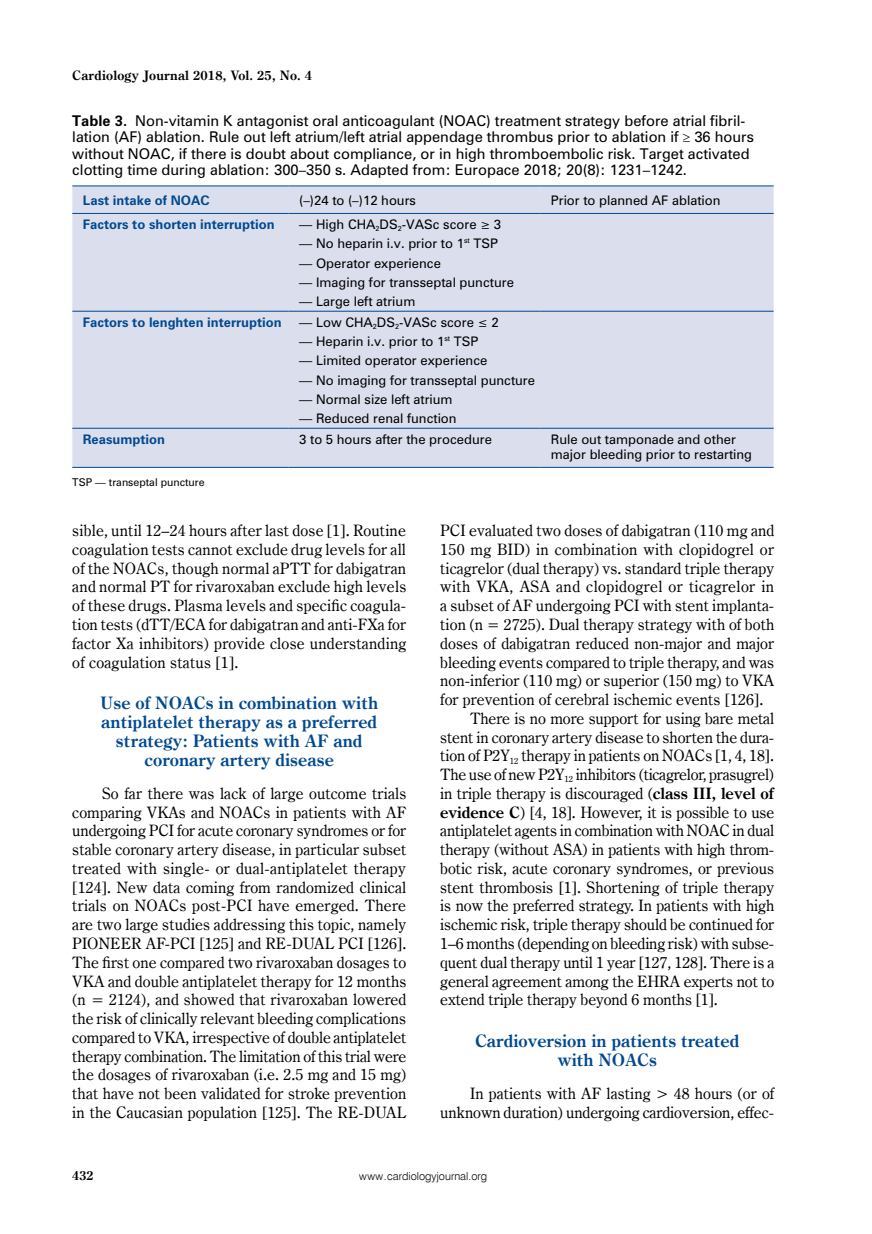
<style>
.page{position:relative;width:872px;height:1234px;background:#fff}
.page>*{position:absolute;margin:0;border:0;box-sizing:border-box;transform-origin:0 0}
._05_-_Śródtytuł_-_1{font:700 17.25px/18.8px "Century Oldst EU";color:#004990;text-align:center}
._08_-_Tekst{font:15.75px/18.8px "Century Oldst EU";letter-spacing:.005em;color:#000;text-align:justify}
._12_-_Tabela_numer{font:13.5px/16.5px "Zurich PL";color:#000}
.t1{font:700 13.05px "Century Oldst EU";letter-spacing:.015em;color:#000}
.t2{font:700 12.75px "Century Oldst EU";color:#000}
._14_-_Tabela_-_tekst{font:12px "Zurich PL";color:#000}
._14_-_Tabela_-_end{font:12px/15px "Zurich PL";color:#000}
._14_-_Tabela_-_tekst-2{font:700 12px "Zurich PL";color:#004990}
._13_-_Tabela_-_nagłó{font:12px "Zurich PL";color:#000}
._13_-_Tabela_-_nagłó-2{font:700 12px "Zurich PL";color:#004990}
._14_-_Tabela_-_end-2{font:700 12px "Zurich PL";color:#004990}
.t3{font:10.95px "Swis 721 Lt EU";color:#000}
._14_-_Tabela_przypis{font:9.75px "Zurich PL";color:#000}
._14_-_Tabela_-_tekst-3{font:6.6px "Zurich PL";color:#000}
.s1{font-weight:700}
</style>
<div class="page">
<div style="left:72px;top:186px;width:701px;height:281px;background:#dbdeed"></div>
<hr style="left:72px;top:185px;width:216px;height:1px;background:#004990">
<hr style="left:288px;top:185px;width:252px;height:1px;background:#004990">
<hr style="left:540px;top:185px;width:233px;height:1px;background:#004990">
<hr style="left:72px;top:213px;width:216px;height:1px;background:#004990">
<hr style="left:288px;top:213px;width:252px;height:1px;background:#004990">
<hr style="left:540px;top:213px;width:233px;height:1px;background:#004990">
<hr style="left:72px;top:311px;width:216px;height:1px;background:#004990">
<hr style="left:288px;top:311px;width:252px;height:1px;background:#004990">
<hr style="left:540px;top:311px;width:233px;height:1px;background:#004990">
<hr style="left:72px;top:428px;width:216px;height:1px;background:#004990">
<hr style="left:288px;top:428px;width:252px;height:1px;background:#004990">
<hr style="left:540px;top:428px;width:233px;height:1px;background:#004990">
<hr style="left:72px;top:467px;width:216px;height:1px;background:#004990">
<hr style="left:288px;top:467px;width:252px;height:1px;background:#004990">
<hr style="left:540px;top:467px;width:233px;height:1px;background:#004990">
<svg style="left:479px;top:320px;width:7px;height:6px"></svg>
<p class="t1" style="left:72px;top:67px;width:241px">Cardiology Journal 2018, Vol. 25, No. 4</p>
<p class="_12_-_Tabela_numer" style="left:72px;top:112px;width:683px"><span class="s1">Table 3.</span> Non-vitamin K antagonist oral anticoagulant (NOAC) treatment strategy before atrial fibril&shy;lation (AF) ablation. Rule out left atrium/left atrial appendage thrombus prior to ablation if ≥ 36 hours without NOAC, if there is doubt about compliance, or in high thromboembolic risk. Target activated clotting time during ablation: 300–350 s. Adapted from: Europace 2018; 20(8): 1231–1242.</p>
<p class="_13_-_Tabela_-_nagłó-2" style="left:83px;top:192px;width:128px">Last intake of NOAC</p>
<p class="_13_-_Tabela_-_nagłó" style="left:299px;top:192px;width:118px">(–)24 to (–)12 hours</p>
<p class="_13_-_Tabela_-_nagłó" style="left:551px;top:192px;width:171px">Prior to planned AF ablation</p>
<p class="_14_-_Tabela_-_tekst-2" style="left:83px;top:216px;width:193px">Factors to shorten interruption</p>
<p class="_14_-_Tabela_-_tekst" style="left:299px;top:216px;width:203px">— High CHA<sub>2</sub>DS<sub>2</sub>-VASc score ≥ 3</p>
<p class="_14_-_Tabela_-_tekst" style="left:299px;top:235px;width:166px">— No heparin i.v. prior to 1</p>
<p class="_14_-_Tabela_-_tekst-3" style="left:464px;top:236px;width:7px">st</p>
<p class="_14_-_Tabela_-_tekst" style="left:473px;top:235px;width:26px">TSP</p>
<p class="_14_-_Tabela_-_tekst" style="left:299px;top:255px;width:143px">— Operator experience</p>
<p class="_14_-_Tabela_-_tekst" style="left:299px;top:274px;width:216px">— Imaging for transseptal puncture</p>
<p class="_14_-_Tabela_-_tekst" style="left:299px;top:293px;width:118px">— Large left atrium</p>
<p class="_14_-_Tabela_-_tekst-2" style="left:83px;top:314px;width:200px">Factors to lenghten interruption</p>
<p class="_14_-_Tabela_-_tekst" style="left:299px;top:314px;width:176px">— Low CHA<sub>2</sub>DS<sub>2</sub>-VASc score</p>
<p class="_14_-_Tabela_-_tekst" style="left:491px;top:314px;width:9px">2</p>
<p class="_14_-_Tabela_-_tekst" style="left:299px;top:333px;width:147px">— Heparin i.v. prior to 1</p>
<p class="_14_-_Tabela_-_tekst-3" style="left:444px;top:333px;width:7px">st</p>
<p class="_14_-_Tabela_-_tekst" style="left:454px;top:333px;width:26px">TSP</p>
<p class="_14_-_Tabela_-_tekst" style="left:299px;top:352px;width:190px">— Limited operator experience</p>
<p class="_14_-_Tabela_-_tekst" style="left:299px;top:372px;width:237px">— No imaging for transseptal puncture</p>
<p class="_14_-_Tabela_-_tekst" style="left:299px;top:391px;width:155px">— Normal size left atrium</p>
<p class="_14_-_Tabela_-_tekst" style="left:299px;top:410px;width:159px">— Reduced renal function</p>
<p class="_14_-_Tabela_-_end-2" style="left:83px;top:431px;width:84px">Reasumption</p>
<p class="_14_-_Tabela_-_end" style="left:299px;top:431px;width:194px">3 to 5 hours after the procedure</p>
<p class="_14_-_Tabela_-_end" style="left:551px;top:431px;width:203px">Rule out tamponade and other major bleeding prior to restarting</p>
<p class="_14_-_Tabela_przypis" style="left:72px;top:476px;width:134px">TSP — transeptal puncture</p>
<p class="_08_-_Tekst" style="left:72px;top:521px;width:335px">sible, until 12–24 hours after last dose [1]. Routine coagulation tests cannot exclude drug levels for all of the NOACs, though normal aPTT for dabigatran and normal PT for rivaroxaban exclude high levels of these drugs. Plasma levels and specific coagula&shy;tion tests (dTT/ECA for dabigatran and anti-FXa for factor Xa inhibitors) provide close understanding of coagulation status [1].</p>
<p class="_05_-_Śródtytuł_-_1" style="left:100px;top:694px;width:279px">Use of NOACs in combination with antiplatelet therapy as a preferred strategy: Patients with AF and coronary artery disease</p>
<p class="_08_-_Tekst" style="left:72px;top:784px;width:335px;text-indent:30px">So far there was lack of large outcome trials comparing VKAs and NOACs in patients with AF undergoing PCI for acute coronary syndromes or for stable coronary artery disease, in particular subset treated with single- or dual-antiplatelet therapy [124]. New data coming from randomized clinical trials on NOACs post-PCI have emerged. There are two large studies addressing this topic, namely PIONEER AF-PCI [125] and RE-DUAL PCI [126].<br>The first one compared two rivaroxaban dosages to VKA and double antiplatelet therapy for 12 months (n = 2124), and showed that rivaroxaban lowered the risk of clinically relevant bleeding complications compared to VKA, irrespective of double antiplatelet therapy combination. The limitation of this trial were the dosages of rivaroxaban (i.e. 2.5 mg and 15 mg) that have not been validated for stroke prevention in the Caucasian population [125]. The RE-DUAL</p>
<p class="_08_-_Tekst" style="left:440px;top:521px;width:336px">PCI evaluated two doses of dabigatran (110 mg and 150 mg BID) in combination with clopidogrel or ticagrelor (dual therapy) vs. standard triple therapy with VKA, ASA and clopidogrel or ticagrelor in a subset of AF undergoing PCI with stent implanta&shy;tion (n = 2725). Dual therapy strategy with of both doses of dabigatran reduced non-major and major bleeding events compared to triple therapy, and was non-inferior (110 mg) or superior (150 mg) to VKA for prevention of cerebral ischemic events [126].</p>
<p class="_08_-_Tekst" style="left:440px;top:709px;width:336px;text-indent:30px">There is no more support for using bare metal stent in coronary artery disease to shorten the dura&shy;tion of P2Y<sub>12</sub> therapy in patients on NOACs [1, 4, 18].<br>The use of new P2Y<sub>12</sub> inhibitors (ticagrelor, prasugrel) in triple therapy is discouraged (<span class="s1">class III, level of evidence C</span>) [4, 18]. However, it is possible to use antiplatelet agents in combination with NOAC in dual therapy (without ASA) in patients with high throm&shy;botic risk, acute coronary syndromes, or previous stent thrombosis [1]. Shortening of triple therapy is now the preferred strategy. In patients with high ischemic risk, triple therapy should be continued for 1–6 months (depending on bleeding risk) with subse&shy;quent dual therapy until 1 year [127, 128]. There is a general agreement among the EHRA experts not to extend triple therapy beyond 6 months [1].</p>
<p class="_05_-_Śródtytuł_-_1" style="left:475px;top:1031px;width:266px">Cardioversion in patients treated with NOACs</p>
<p class="_08_-_Tekst" style="left:440px;top:1084px;width:335px;text-align:right">In patients with AF lasting &gt; 48 hours (or of unknown duration) undergoing cardioversion, effec-</p>
<p class="t2" style="left:72px;top:1167px;width:23px">432</p>
<p class="t3" style="left:359px;top:1169px;width:129px">www.cardiologyjournal.org</p>
</div>
